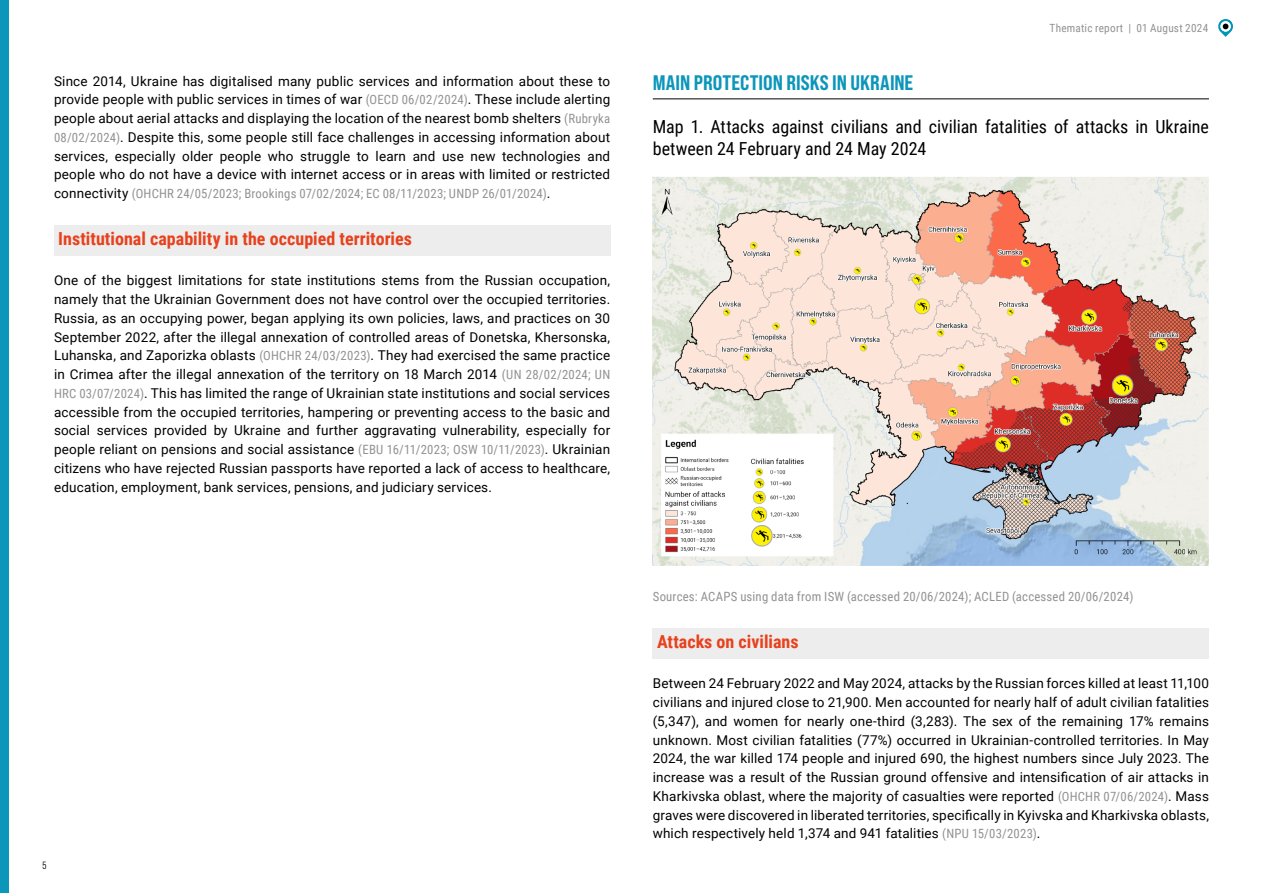
<style>
.page{position:relative;width:1263px;height:893px;background:#fff}
.page>*{position:absolute;margin:0;border:0;box-sizing:border-box;transform-origin:0 0}
.t1{font:21px "Bebas Neue Pro Semi Exp X Bold";color:#0c96ba}
.t2{font:18px/21.6px "Roboto Condensed";letter-spacing:-.005em;color:#000}
.t3{font:700 18px "Roboto Condensed";color:#e7411d}
.t4{font:13.5px/18.8px "Roboto";letter-spacing:.01em;color:#000;text-align:justify}
.t5{font:12.75px "Roboto Condensed";letter-spacing:.015em;color:#929292}
.t6{font:11.25px "Roboto Condensed";letter-spacing:.02em;color:#929292}
.t7{font:10.5px "Bebas Neue Pro Middle";color:#000}
.s1{font-family:"Roboto Condensed";font-size:12.75px;color:#929292}
.s2{font-family:"Roboto";font-size:13.5px;color:#000}
</style>
<div class="page">
<svg style="left:1218px;top:19px;width:15px;height:18px"></svg>
<div style="left:0;top:0;width:9px;height:893px;background:#0c96ba"></div>
<div style="left:54px;top:225px;width:556px;height:31px;background:#ededed"></div>
<hr style="left:653px;top:99px;width:556px;height:1px;background:#000">
<div style="left:653px;top:629px;width:556px;height:30px;background:#ededed"></div>
<img style="left:653px;top:177px;width:556px;height:389px">
<p class="t4" style="left:54px;top:71px;width:558px">Since 2014, Ukraine has digitalised many public services and information about these to provide people with public services in times of war <span class="s1">(OECD 06/02/2024)</span>. These include alerting people about aerial attacks and displaying the location of the nearest bomb shelters <span class="s1">(Rubryka 08/02/2024)</span>. Despite this, some people still face challenges in accessing information about services, especially older people who struggle to learn and use new technologies and people who do not have a device with internet access or in areas with limited or restricted</p>
<p class="t5" style="left:54px;top:185px;width:498px"><span class="s2">connectivity</span> (OHCHR 24/05/2023; Brookings 07/02/2024; EC 08/11/2023; UNDP 26/01/2024)<span class="s2">.</span></p>
<h2 class="t3" style="left:58px;top:226px;width:355px">Institutional capability in the occupied territories</h2>
<p class="t4" style="left:54px;top:271px;width:558px">One of the biggest limitations for state institutions stems from the Russian occupation, namely that the Ukrainian Government does not have control over the occupied territories.<br>Russia, as an occupying power, began applying its own policies, laws, and practices on 30<br>September 2022, after the illegal annexation of controlled areas of Donetska, Khersonska, Luhanska, and Zaporizka oblasts <span class="s1">(OHCHR 24/03/2023)</span>. They had exercised the same practice in Crimea after the illegal annexation of the territory on 18 March 2014 <span class="s1">(UN 28/02/2024; UN HRC 03/07/2024)</span>. This has limited the range of Ukrainian state institutions and social services accessible from the occupied territories, hampering or preventing access to the basic and social services provided by Ukraine and further aggravating vulnerability, especially for people reliant on pensions and social assistance <span class="s1">(EBU 16/11/2023; OSW 10/11/2023)</span>. Ukrainian citizens who have rejected Russian passports have reported a lack of access to healthcare, education, employment, bank services, pensions, and judiciary services.</p>
<p class="t7" style="left:43px;top:859px;width:5px">5</p>
<p class="t6" style="left:1049px;top:20px;width:160px">Thematic report | 01 August 2024</p>
<h1 class="t1" style="left:653px;top:70px;width:262px">MAIN PROTECTION RISKS IN UKRAINE</h1>
<h2 class="t2" style="left:653px;top:115px;width:558px">Map 1. Attacks against civilians and civilian fatalities of attacks in Ukraine between 24 February and 24 May 2024</h2>
<p class="t5" style="left:653px;top:588px;width:482px">Sources: ACAPS using data from ISW (accessed 20/06/2024); ACLED (accessed 20/06/2024)</p>
<h2 class="t3" style="left:657px;top:629px;width:143px">Attacks on civilians</h2>
<p class="t4" style="left:653px;top:674px;width:558px">Between 24 February 2022 and May 2024, attacks by the Russian forces killed at least 11,100 civilians and injured close to 21,900. Men accounted for nearly half of adult civilian fatalities (5,347), and women for nearly one-third (3,283). The sex of the remaining 17% remains unknown. Most civilian fatalities (77%) occurred in Ukrainian-controlled territories. In May 2024, the war killed 174 people and injured 690, the highest numbers since July 2023. The increase was a result of the Russian ground offensive and intensification of air attacks in Kharkivska oblast, where the majority of casualties were reported <span class="s1">(OHCHR 07/06/2024)</span>. Mass graves were discovered in liberated territories, specifically in Kyivska and Kharkivska oblasts, which respectively held 1,374 and 941 fatalities <span class="s1">(NPU 15/03/2023)</span>.</p>
</div>
